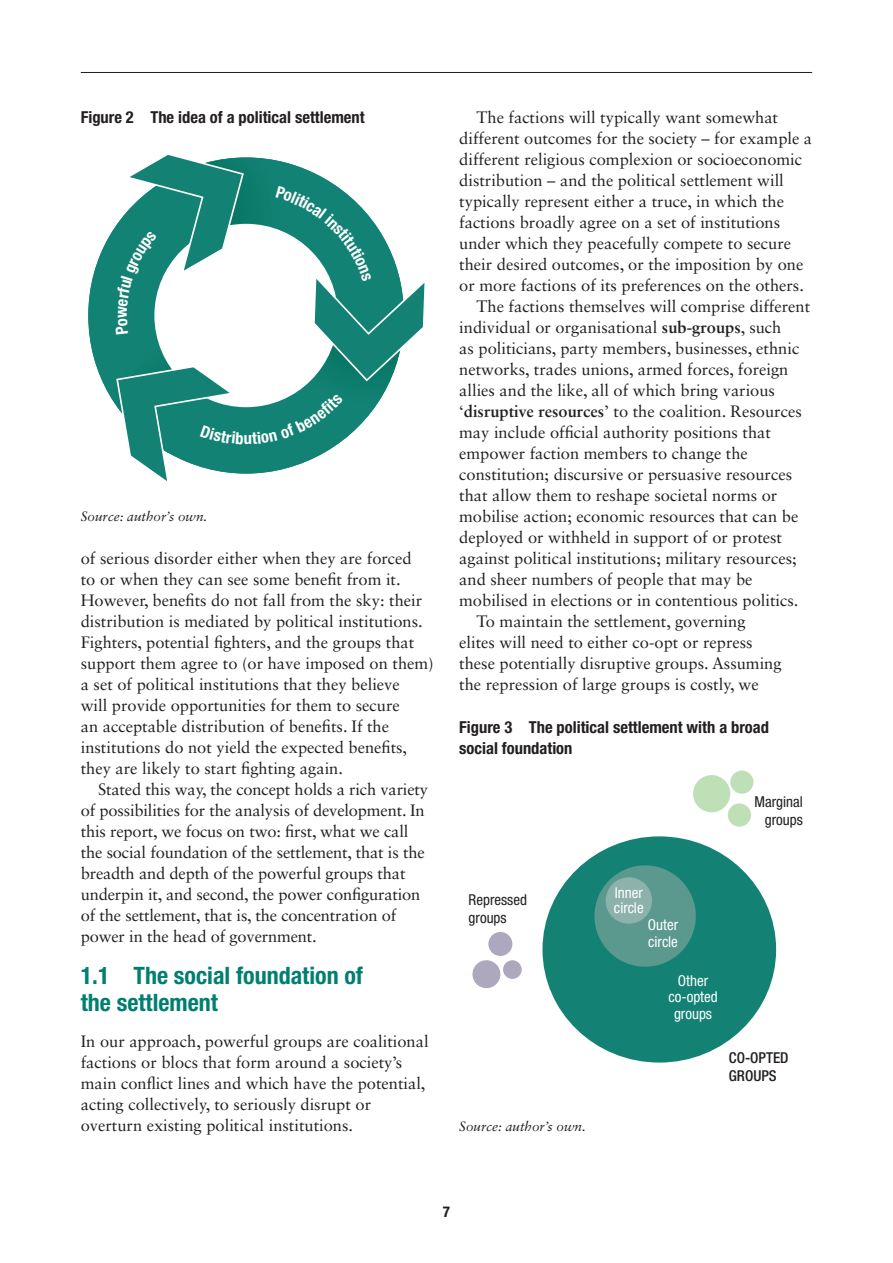
<style>
.page{position:relative;width:893px;height:1263px;background:#fff}
.page>*{position:absolute;margin:0;border:0;box-sizing:border-box;transform-origin:0 0}
.t1{font:700 condensed 24px/27px "Helvetica Neue LT Std";color:#007f71}
.Body_text{font:16.5px/21px "Sabon LT Std";color:#231f20}
.Body_first_paragraph{font:16.5px/21px "Sabon LT Std";color:#231f20}
.t2{font:700 condensed 16.5px/21px "Helvetica Neue LT Std";color:#231f20}
.t3{font:condensed 15px/16.5px "Helvetica Neue LT Std";color:#fff}
.t4{font:condensed 15px/18px "Helvetica Neue LT Std";color:#231f20}
.t5{font:500 condensed 15px/18px "Helvetica Neue LT Std";color:#231f20}
.t6{font:700 condensed 15px "Helvetica Neue LT Std";color:#231f20}
.Figure_source_and_no{font:italic 13.5px "Sabon LT Std";color:#231f20}
.s1{font-weight:700}
</style>
<div class="page">
<hr style="left:81px;top:72px;width:731px;height:1px;background:#231f20">
<div style="left:503px;top:960px;width:19px;height:19px;background:#aea8bf;border-radius:50%"></div>
<div style="left:488px;top:932px;width:24px;height:24px;background:#aea8bf;border-radius:50%"></div>
<div style="left:472px;top:960px;width:28px;height:28px;background:#aea8bf;border-radius:50%"></div>
<div style="left:542px;top:836px;width:234px;height:226px;background:#138274;border-radius:50%"></div>
<div style="left:594px;top:865px;width:102px;height:102px;background:#5b988e;border-radius:50%"></div>
<div style="left:606px;top:877px;width:46px;height:47px;background:#8db2ac;border-radius:50%"></div>
<div style="left:693px;top:775px;width:37px;height:37px;background:#bfdfb7;border-radius:50%"></div>
<div style="left:730px;top:770px;width:23px;height:24px;background:#bfdfb7;border-radius:50%"></div>
<div style="left:728px;top:803px;width:23px;height:24px;background:#bfdfb7;border-radius:50%"></div>
<svg style="left:88px;top:155px;width:337px;height:326px"></svg>
<p class="t2" style="left:81px;top:107px;width:285px">Figure 2 The idea of a political settlement</p>
<p class="Figure_source_and_no" style="left:81px;top:508px;width:128px">Source: author’s own.</p>
<p class="Body_text" style="left:81px;top:548px;width:354px">of serious disorder either when they are forced<br>to or when they can see some benefit from it.<br>However, benefits do not fall from the sky: their distribution is mediated by political institutions.<br>Fighters, potential fighters, and the groups that support them agree to (or have imposed on them) a set of political institutions that they believe<br>will provide opportunities for them to secure<br>an acceptable distribution of benefits. If the institutions do not yield the expected benefits, they are likely to start fighting again.</p>
<p class="Body_text" style="left:81px;top:779px;width:349px;text-indent:17px">Stated this way, the concept holds a rich variety of possibilities for the analysis of development. In this report, we focus on two: first, what we call the social foundation of the settlement, that is the breadth and depth of the powerful groups that underpin it, and second, the power configuration of the settlement, that is, the concentration of power in the head of government.</p>
<p class="t1" style="left:81px;top:962px;width:284px">1.1 The social foundation of the settlement</p>
<p class="Body_first_paragraph" style="left:81px;top:1031px;width:349px">In our approach, powerful groups are coalitional factions or blocs that form around a society’s main conflict lines and which have the potential, acting collectively, to seriously disrupt or overturn existing political institutions.</p>
<p class="Body_text" style="left:459px;top:107px;width:354px;text-indent:17px">The factions will typically want somewhat different outcomes for the society – for example a different religious complexion or socioeconomic distribution – and the political settlement will typically represent either a truce, in which the factions broadly agree on a set of institutions under which they peacefully compete to secure their desired outcomes, or the imposition by one or more factions of its preferences on the others.</p>
<p class="Body_text" style="left:459px;top:296px;width:352px;text-indent:17px">The factions themselves will comprise different individual or organisational <span class="s1">sub-groups</span>, such<br>as politicians, party members, businesses, ethnic networks, trades unions, armed forces, foreign allies and the like, all of which bring various ‘<span class="s1">disruptive resources</span>’ to the coalition. Resources may include official authority positions that empower faction members to change the constitution; discursive or persuasive resources that allow them to reshape societal norms or mobilise action; economic resources that can be deployed or withheld in support of or protest against political institutions; military resources; and sheer numbers of people that may be mobilised in elections or in contentious politics.</p>
<p class="Body_text" style="left:459px;top:611px;width:324px;text-indent:17px">To maintain the settlement, governing elites will need to either co-opt or repress these potentially disruptive groups. Assuming the repression of large groups is costly, we</p>
<p class="t2" style="left:459px;top:716px;width:311px">Figure 3 The political settlement with a broad social foundation</p>
<p class="t4" style="left:469px;top:891px;width:60px">Repressed groups</p>
<p class="Figure_source_and_no" style="left:459px;top:1119px;width:128px">Source: author’s own.</p>
<p class="t4" style="left:754px;top:792px;width:50px;text-align:right">Marginal groups</p>
<p class="t3" style="left:614px;top:885px;width:31px;line-height:15px">Inner circle</p>
<p class="t3" style="left:648px;top:917px;width:32px">Outer circle</p>
<p class="t3" style="left:668px;top:972px;width:51px;text-align:center">Other co-opted groups</p>
<p class="t5" style="left:729px;top:1048px;width:61px">CO-OPTED<br>GROUPS</p>
<p class="t6" style="left:443px;top:1202px;width:9px">7</p>
</div>
